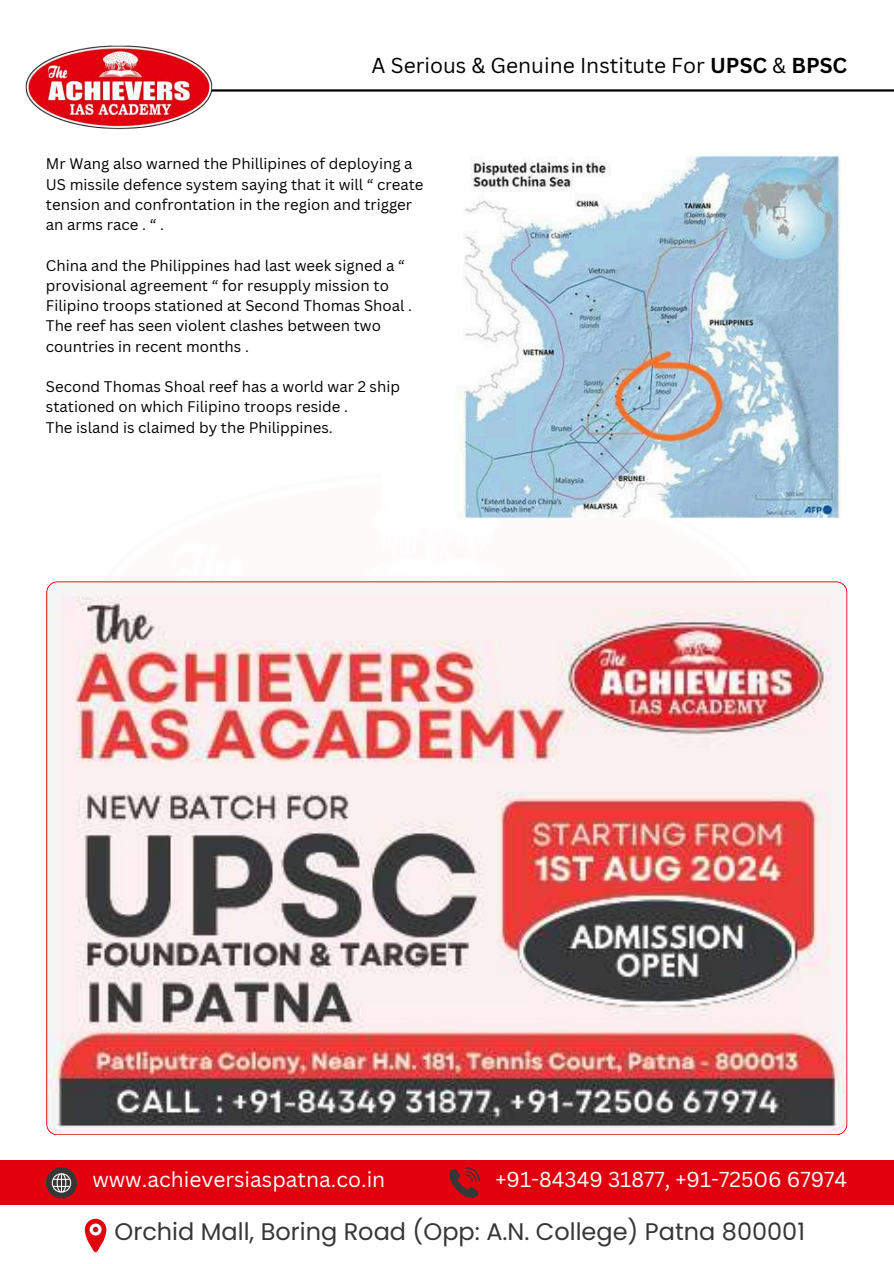
<style>
.page{position:relative;width:894px;height:1264px;background:#fff}
.page>*{position:absolute;margin:0;border:0;box-sizing:border-box;transform-origin:0 0}
.t1{font:24px "Poppins";color:#373737}
.t2{font:21px "Canva Sans";color:#fff}
.t3{font:21px "Canva Sans";color:#000}
.t4{font:15px/20.2px "Canva Sans";color:#000}
.s1{font-weight:700}
</style>
<div class="page">
<hr style="left:201px;top:89px;width:692px;height:3px;background:#000">
<img style="left:25px;top:45px;width:221px;height:85px">
<div style="left:0;top:1160px;width:893px;height:45px;background:#e3000e"></div>
<svg style="left:85px;top:1218px;width:21px;height:34px"></svg>
<svg style="left:46px;top:1167px;width:31px;height:31px"></svg>
<svg style="left:449px;top:1167px;width:30px;height:31px"></svg>
<img style="left:46px;top:581px;width:801px;height:553px">
<img style="left:459px;top:156px;width:382px;height:362px">
<h2 class="t3" style="left:371px;top:51px;width:477px">A Serious &amp; Genuine Institute For <span class="s1">UPSC</span> &amp; <span class="s1">BPSC</span></h2>
<p class="t4" style="left:46px;top:153px;width:379px">Mr Wang also warned the Phillipines of deploying a US missile defence system saying that it will “ create tension and confrontation in the region and trigger an arms race . “ .</p>
<p class="t4" style="left:46px;top:255px;width:367px">China and the Philippines had last week signed a “ provisional agreement “ for resupply mission to Filipino troops stationed at Second Thomas Shoal .<br>The reef has seen violent clashes between two countries in recent months .</p>
<p class="t4" style="left:46px;top:376px;width:355px">Second Thomas Shoal reef has a world war 2 ship stationed on which Filipino troops reside .<br>The island is claimed by the Philippines.</p>
<h2 class="t2" style="left:92px;top:1164px;width:294px">www.achieversiaspatna.co.in</h2>
<h2 class="t2" style="left:495px;top:1164px;width:353px">+91-84349 31877, +91-72506 67974</h2>
<h1 class="t1" style="left:114px;top:1214px;width:691px">Orchid Mall, Boring Road (Opp: A.N. College) Patna 800001</h1>
</div>
